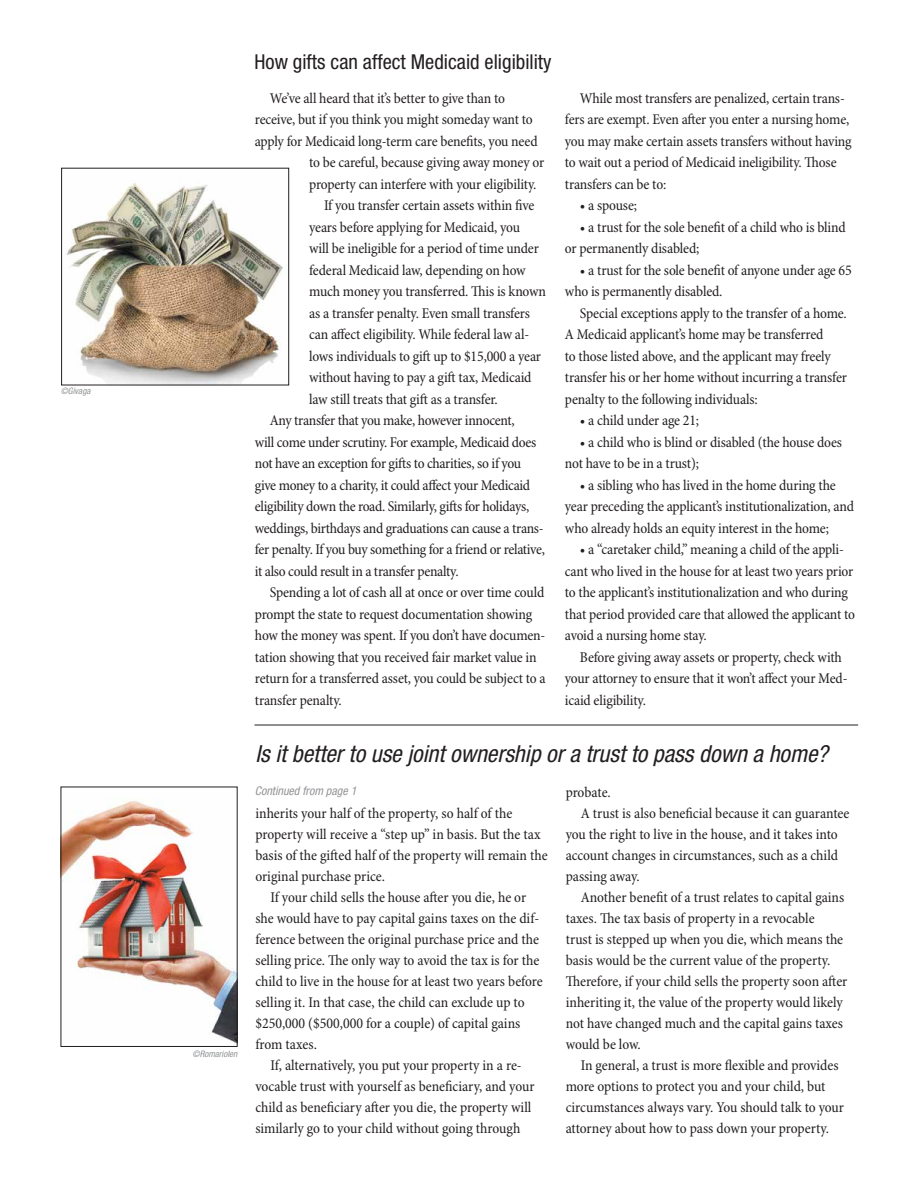
<style>
.page{position:relative;width:918px;height:1188px;background:#fff}
.page>*{position:absolute;margin:0;border:0;box-sizing:border-box;transform-origin:0 0}
.Story_Title_-_small{font:italic condensed 23.55px "Helvetica Neue LT Std";color:#231f20}
.Story_Title_-_small-2{font:condensed 20.55px "Helvetica Neue LT Std";color:#231f20}
.Body_Text{font:condensed 15px/21.5px "Minion Pro";letter-spacing:-.01em;color:#231f20}
.TOC_-_title_BLUE{font:italic condensed 12px "Helvetica Neue LT Std";color:#939598}
.TOC_-_title_BLUE-2{font:italic condensed 9px "Helvetica Neue LT Std";color:#939598}
</style>
<div class="page">
<img style="left:67px;top:183px;width:217px;height:200px">
<div style="left:61px;top:168px;width:228px;height:217px;border:1px solid #231f20"></div>
<img style="left:63px;top:799px;width:172px;height:244px">
<div style="left:61px;top:787px;width:176px;height:260px;border:1px solid #231f20"></div>
<hr style="left:254px;top:725px;width:604px;height:1px;background:#231f20">
<p class="TOC_-_title_BLUE-2" style="left:61px;top:386px;width:31px">©Givaga</p>
<p class="TOC_-_title_BLUE-2" style="left:193px;top:1048px;width:46px">©RomarioIen</p>
<p class="Story_Title_-_small-2" style="left:254px;top:50px;width:299px">How gifts can affect Medicaid eligibility</p>
<p class="Body_Text" style="left:270px;top:88px;width:237px">We’ve all heard that it’s better to give than to</p>
<p class="Body_Text" style="left:255px;top:109px;width:279px">receive, but if you think you might someday want to</p>
<p class="Body_Text" style="left:255px;top:131px;width:284px">apply for Medicaid long-term care benefits, you need</p>
<p class="Body_Text" style="left:309px;top:152px;width:237px">to be careful, because giving away money or</p>
<p class="Body_Text" style="left:309px;top:174px;width:229px">property can interfere with your eligibility.</p>
<p class="Body_Text" style="left:309px;top:195px;width:238px;text-indent:15px">If you transfer certain assets within five years before applying for Medicaid, you<br>will be ineligible for a period of time under federal Medicaid law, depending on how much money you transferred. This is known as a transfer penalty. Even small transfers can affect eligibility. While federal law al&shy;lows individuals to gift up to $15,000 a year without having to pay a gift tax, Medicaid law still treats that gift as a transfer.</p>
<p class="Body_Text" style="left:255px;top:410px;width:292px;text-indent:15px">Any transfer that you make, however innocent,<br>will come under scrutiny. For example, Medicaid does not have an exception for gifts to charities, so if you give money to a charity, it could affect your Medicaid eligibility down the road. Similarly, gifts for holidays, weddings, birthdays and graduations can cause a trans&shy;fer penalty. If you buy something for a friend or relative, it also could result in a transfer penalty.</p>
<p class="Body_Text" style="left:255px;top:582px;width:292px;text-indent:15px">Spending a lot of cash all at once or over time could prompt the state to request documentation showing how the money was spent. If you don’t have documen&shy;tation showing that you received fair market value in return for a transferred asset, you could be subject to a transfer penalty.</p>
<p class="Body_Text" style="left:565px;top:88px;width:288px;text-indent:15px">While most transfers are penalized, certain trans&shy;fers are exempt. Even after you enter a nursing home, you may make certain assets transfers without having to wait out a period of Medicaid ineligibility. Those transfers can be to:</p>
<p class="Body_Text" style="left:580px;top:195px;width:59px">• a spouse;</p>
<p class="Body_Text" style="left:565px;top:217px;width:282px;text-indent:15px">• a trust for the sole benefit of a child who is blind or permanently disabled;</p>
<p class="Body_Text" style="left:565px;top:260px;width:288px;text-indent:15px">• a trust for the sole benefit of anyone under age 65 who is permanently disabled.</p>
<p class="Body_Text" style="left:565px;top:303px;width:284px;text-indent:15px">Special exceptions apply to the transfer of a home.<br>A Medicaid applicant’s home may be transferred<br>to those listed above, and the applicant may freely transfer his or her home without incurring a transfer penalty to the following individuals:</p>
<p class="Body_Text" style="left:580px;top:410px;width:121px">• a child under age 21;</p>
<p class="Body_Text" style="left:565px;top:432px;width:279px;text-indent:15px">• a child who is blind or disabled (the house does not have to be in a trust);</p>
<p class="Body_Text" style="left:565px;top:475px;width:291px;text-indent:15px">• a sibling who has lived in the home during the year preceding the applicant’s institutionalization, and who already holds an equity interest in the home;</p>
<p class="Body_Text" style="left:565px;top:539px;width:292px;text-indent:15px">• a “caretaker child,” meaning a child of the appli&shy;cant who lived in the house for at least two years prior to the applicant’s institutionalization and who during that period provided care that allowed the applicant to avoid a nursing home stay.</p>
<p class="Body_Text" style="left:565px;top:647px;width:284px;text-indent:15px">Before giving away assets or property, check with your attorney to ensure that it won’t affect your Med&shy;icaid eligibility.</p>
<p class="Story_Title_-_small" style="left:255px;top:740px;width:574px">Is it better to use joint ownership or a trust to pass down a home?</p>
<p class="TOC_-_title_BLUE" style="left:255px;top:784px;width:103px">Continued from page 1</p>
<p class="Body_Text" style="left:566px;top:782px;width:47px">probate.</p>
<p class="Body_Text" style="left:566px;top:803px;width:285px;line-height:21px;text-indent:15px">A trust is also beneficial because it can guarantee you the right to live in the house, and it takes into account changes in circumstances, such as a child passing away.</p>
<p class="Body_Text" style="left:566px;top:887px;width:283px;line-height:21px;text-indent:15px">Another benefit of a trust relates to capital gains taxes. The tax basis of property in a revocable<br>trust is stepped up when you die, which means the basis would be the current value of the property.<br>Therefore, if your child sells the property soon after inheriting it, the value of the property would likely not have changed much and the capital gains taxes would be low.</p>
<p class="Body_Text" style="left:566px;top:1055px;width:280px;line-height:21px;text-indent:15px">In general, a trust is more flexible and provides more options to protect you and your child, but circumstances always vary. You should talk to your attorney about how to pass down your property.</p>
<p class="Body_Text" style="left:255px;top:803px;width:294px;line-height:21px">inherits your half of the property, so half of the property will receive a “step up” in basis. But the tax basis of the gifted half of the property will remain the original purchase price.</p>
<p class="Body_Text" style="left:255px;top:887px;width:289px;line-height:21px;text-indent:15px">If your child sells the house after you die, he or she would have to pay capital gains taxes on the dif&shy;ference between the original purchase price and the selling price. The only way to avoid the tax is for the child to live in the house for at least two years before selling it. In that case, the child can exclude up to $250,000 ($500,000 for a couple) of capital gains from taxes.</p>
<p class="Body_Text" style="left:255px;top:1055px;width:281px;line-height:21px;text-indent:15px">If, alternatively, you put your property in a re&shy;vocable trust with yourself as beneficiary, and your child as beneficiary after you die, the property will similarly go to your child without going through</p>
</div>
